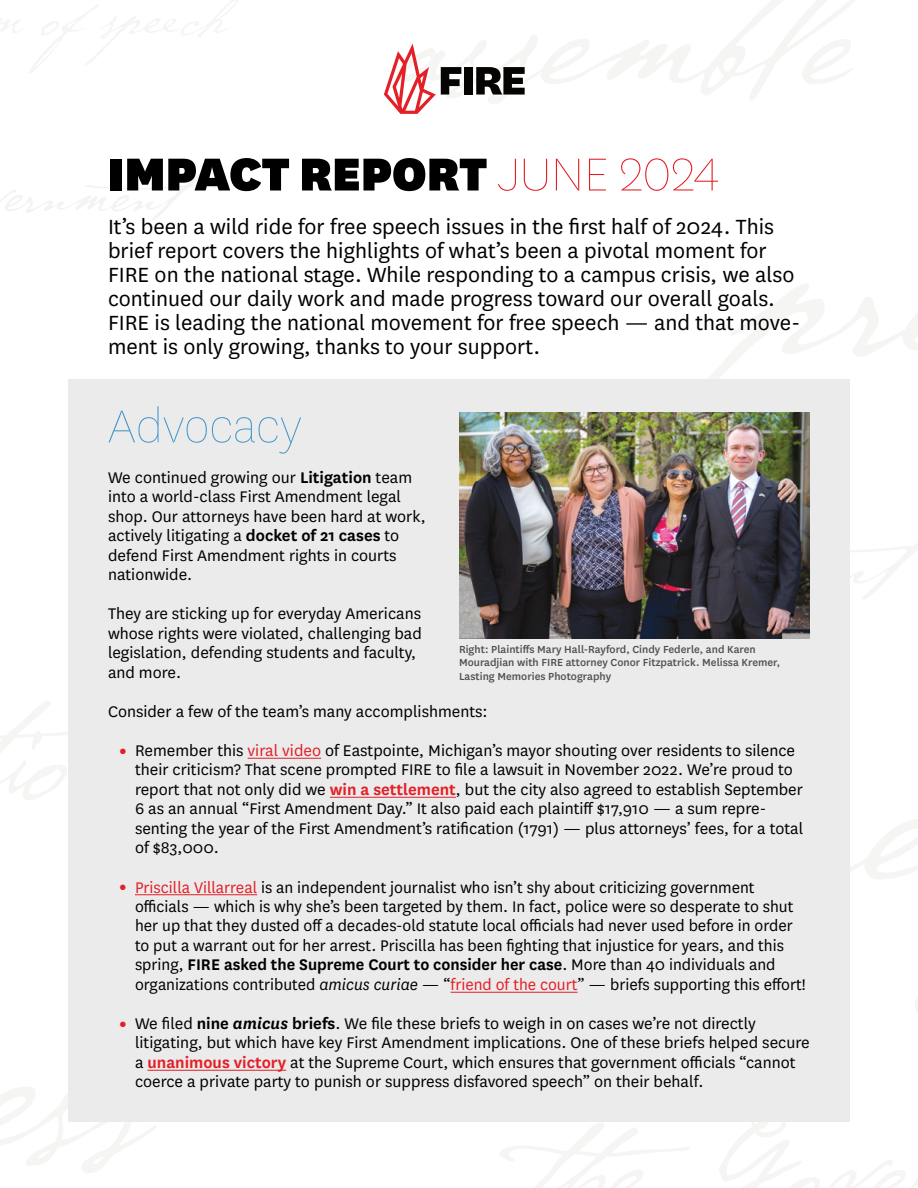
<style>
.page{position:relative;width:918px;height:1188px;background:#fff}
.page>*{position:absolute;margin:0;border:0;box-sizing:border-box;transform-origin:0 0}
.t1{font:900 54px "National";color:#000}
.t2{font:100 54px "National";color:#4696c8}
.t3{font:24px/24px "National";color:#000}
.t4{font:18px/19.5px "National";color:#000}
.t5{font:500 12px/13.5px "National";color:#505050}
.s1{font-weight:100;color:#e31f27}
.s2{font-weight:600}
.s3{font-size:9px;color:#e31f27}
.s4{color:#e31f27}
.s5{font-weight:600;color:#e31f27}
.s6{font-style:italic}
.s7{font-weight:600;font-style:italic}
</style>
<div class="page">
<svg style="left:0;top:701px;width:68px;height:99px"></svg>
<svg style="left:461px;top:0;width:394px;height:103px"></svg>
<svg style="left:0;top:1087px;width:156px;height:86px"></svg>
<svg style="left:609px;top:284px;width:309px;height:96px"></svg>
<svg style="left:850px;top:819px;width:68px;height:193px"></svg>
<svg style="left:0;top:0;width:238px;height:73px"></svg>
<svg style="left:500px;top:1122px;width:418px;height:66px"></svg>
<svg style="left:850px;top:543px;width:68px;height:56px"></svg>
<svg style="left:0;top:174px;width:216px;height:46px"></svg>
<div style="left:68px;top:380px;width:782px;height:742px;background:#ebebeb"></div>
<hr style="left:248px;top:758px;width:73px;height:1px;background:#e31f27">
<hr style="left:330px;top:797px;width:126px;height:1px;background:#e31f27">
<hr style="left:135px;top:894px;width:122px;height:1px;background:#e31f27">
<hr style="left:451px;top:992px;width:127px;height:1px;background:#e31f27">
<hr style="left:147px;top:1070px;width:139px;height:1px;background:#e31f27">
<img style="left:459px;top:412px;width:351px;height:227px">
<div style="left:464px;top:67px;width:9px;height:28px;background:#060402"></div>
<svg style="left:476px;top:67px;width:49px;height:28px"></svg>
<svg style="left:384px;top:43px;width:77px;height:71px"></svg>
<h1 class="t1" style="left:108px;top:136px;width:613px">IMPACT REPORT <span class="s1">JUNE 2024</span></h1>
<p class="t3" style="left:108px;top:214px;width:694px">It’s been a wild ride for free speech issues in the first half of 2024. This brief report covers the highlights of what’s been a pivotal moment for FIRE on the national stage. While responding to a campus crisis, we also continued our daily work and made progress toward our overall goals.<br>FIRE is leading the national movement for free speech — and that move&shy;ment is only growing, thanks to your support.</p>
<h1 class="t2" style="left:108px;top:394px;width:195px">Advocacy</h1>
<p class="t4" style="left:108px;top:467px;width:319px">We continued growing our <span class="s2">Litigation</span> team into a world-class First Amendment legal shop. Our attorneys have been hard at work, actively litigating a <span class="s2">docket of 21 cases</span> to defend First Amendment rights in courts nationwide.</p>
<p class="t4" style="left:108px;top:603px;width:315px">They are sticking up for everyday Americans whose rights were violated, challenging bad legislation, defending students and faculty, and more.</p>
<p class="t4" style="left:108px;top:701px;width:381px">Consider a few of the team’s many accomplishments:</p>
<p class="t4" style="left:135px;top:740px;width:670px;text-indent:-15px"><span class="s3">●</span> Remember this <span class="s4">viral video</span> of Eastpointe, Michigan’s mayor shouting over residents to silence their criticism? That scene prompted FIRE to file a lawsuit in November 2022. We’re proud to report that not only did we <span class="s5">win a settlement</span>, but the city also agreed to establish September 6 as an annual “First Amendment Day.” It also paid each plaintiff $17,910 — a sum repre&shy;senting the year of the First Amendment’s ratification (1791) — plus attorneys’ fees, for a total of $83,000.</p>
<p class="t4" style="left:135px;top:876px;width:672px;text-indent:-15px"><span class="s3">●</span> <span class="s4">Priscilla Villarreal</span> is an independent journalist who isn’t shy about criticizing government officials — which is why she’s been targeted by them. In fact, police were so desperate to shut her up that they dusted off a decades-old statute local officials had never used before in order to put a warrant out for her arrest. Priscilla has been fighting that injustice for years, and this spring, <span class="s2">FIRE asked the Supreme Court to consider her case</span>. More than 40 individuals and organizations contributed <span class="s6">amicus curiae</span> — “<span class="s4">friend of the court</span>” — briefs supporting this effort!</p>
<p class="t4" style="left:135px;top:1013px;width:676px;text-indent:-15px"><span class="s3">●</span> We filed <span class="s2">nine</span> <span class="s7">amicus</span> <span class="s2">briefs</span>. We file these briefs to weigh in on cases we’re not directly litigating, but which have key First Amendment implications. One of these briefs helped secure a <span class="s5">unanimous victory</span> at the Supreme Court, which ensures that government officials “cannot coerce a private party to punish or suppress disfavored speech” on their behalf.</p>
<p class="t5" style="left:459px;top:641px;width:323px">Right: Plaintiffs Mary Hall-Rayford, Cindy Federle, and Karen<br>Mouradjian with FIRE attorney Conor Fitzpatrick. Melissa Kremer,<br>Lasting Memories Photography</p>
</div>
